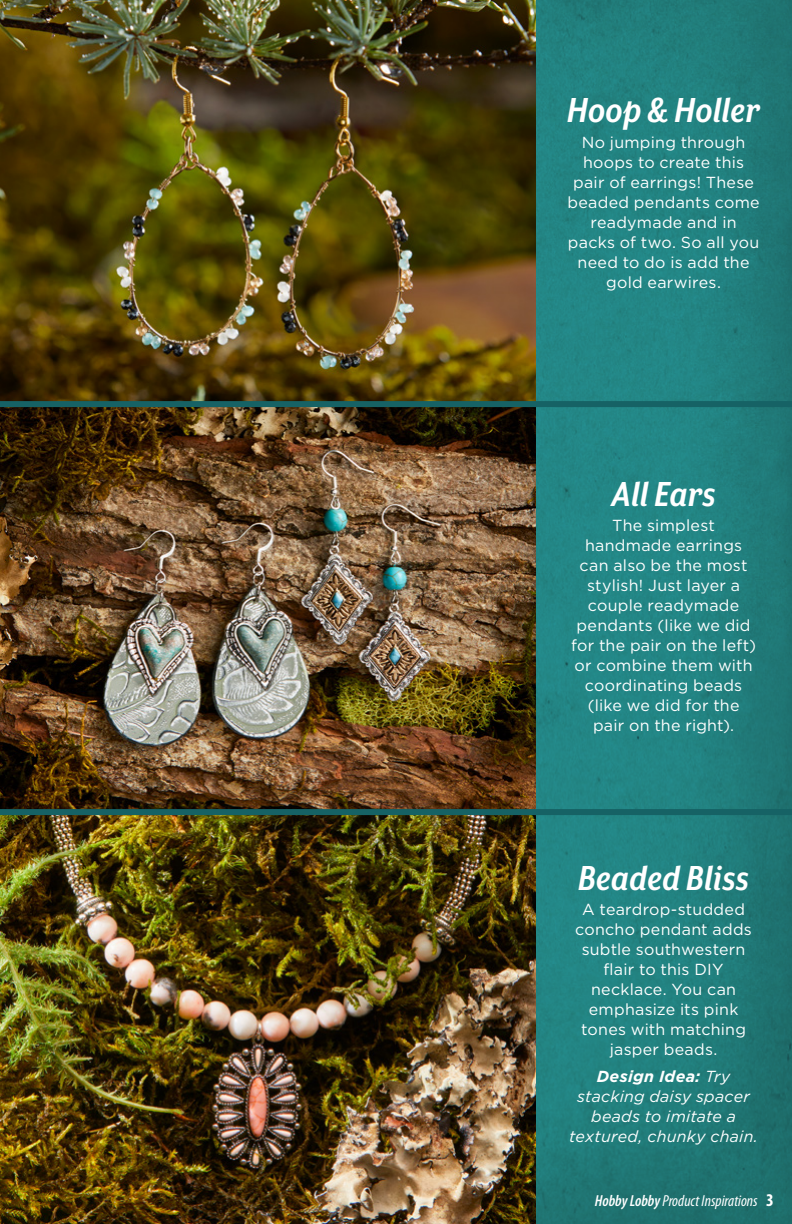
<style>
.page{position:relative;width:792px;height:1224px;background:#fff}
.page>*{position:absolute;margin:0;border:0;box-sizing:border-box;transform-origin:0 0}
.Header_Style_-_Op_1{font:italic 700 40px "Mr Eaves XL San Nar OT";letter-spacing:.01em;color:#fff}
.Body_Copy_Style_-_Op_2{font:16px/20px "Gotham";letter-spacing:.015em;color:#fff;text-align:center}
.Tips_-_Body_Copy_Op2{font:italic 16px/20px "Gotham";letter-spacing:.015em;color:#fff;text-align:center}
.t1{font:italic condensed 16px "Myriad Pro";color:#fff}
.s1{font-weight:700}
.s2{font-weight:600}
.s3{font-weight:700;font-style:normal;font-size:18px}
</style>
<div class="page">
<svg style="left:535px;top:0;width:257px;height:1224px;background:#217f7e"></svg>
<img style="left:0;top:0;width:535px;height:1224px">
<div style="left:0;top:401px;width:792px;height:6px;background:#166265"></div>
<div style="left:0;top:809px;width:792px;height:6px;background:#166265"></div>
<p class="Header_Style_-_Op_1" style="left:567px;top:90px;width:194px">Hoop &amp; Holler</p>
<p class="Body_Copy_Style_-_Op_2" style="left:567px;top:132px;width:194px">No jumping through hoops to create this pair of earrings! These beaded pendants come readymade and in packs of two. So all you need to do is add the gold earwires.</p>
<p class="Header_Style_-_Op_1" style="left:612px;top:474px;width:106px">All Ears</p>
<p class="Body_Copy_Style_-_Op_2" style="left:571px;top:515px;width:186px">The simplest handmade earrings can also be the most stylish! Just layer a couple readymade pendants (like we did for the pair on the left) or combine them with coordinating beads (like we did for the pair on the right).</p>
<p class="Header_Style_-_Op_1" style="left:578px;top:858px;width:173px">Beaded Bliss</p>
<p class="Body_Copy_Style_-_Op_2" style="left:575px;top:899px;width:178px">A teardrop-studded concho pendant adds subtle southwestern flair to this DIY necklace. You can emphasize its pink tones with matching jasper beads.</p>
<p class="Tips_-_Body_Copy_Op2" style="left:569px;top:1066px;width:190px"><span class="s1">Design Idea:</span> Try stacking daisy spacer beads to imitate a textured, chunky chain.</p>
<p class="t1" style="left:595px;top:1191px;width:181px"><span class="s2">Hobby Lobby</span> Product Inspirations <span class="s3">3</span></p>
</div>
